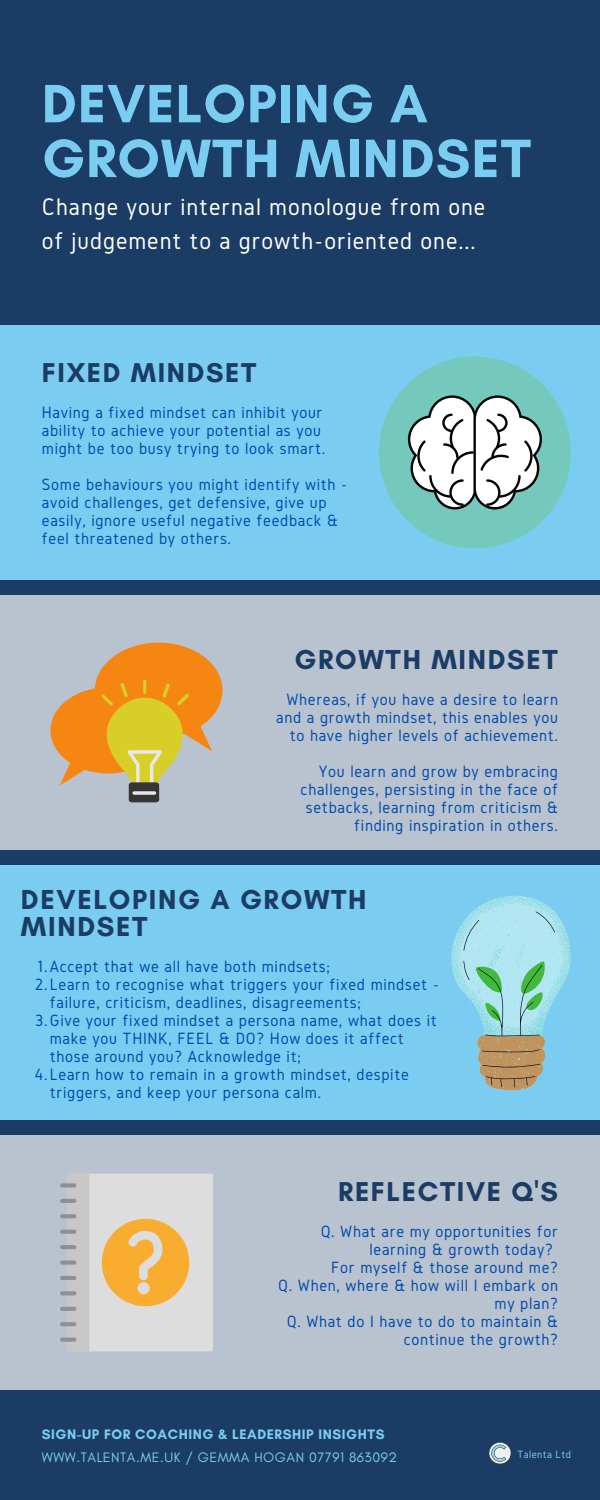
<style>
.page{position:relative;width:600px;height:1500px;background:#1b3c65}
.page>*{position:absolute;margin:0;border:0;box-sizing:border-box;transform-origin:0 0}
.t1{font:700 55px/54.8px "Glacial Indifference";letter-spacing:.02em;color:#7acdf1}
.t2{font:700 28px/27px "Glacial Indifference";letter-spacing:.06em;color:#1b3c65}
.t3{font:700 27.8px "Glacial Indifference";letter-spacing:.06em;color:#1b3c65}
.t4{font:25px/34.5px "Gidole";letter-spacing:.04em;color:#fff}
.t5{font:17px/18px "Gidole";letter-spacing:.04em;color:#004aad;text-align:right}
.t6{font:14px "Glacial Indifference";letter-spacing:.04em;color:#7acdf1}
.t7{font:700 14px "Glacial Indifference";letter-spacing:.04em;color:#7acdf1}
.t8{font:11px "Gidole";letter-spacing:.04em;color:#7acdf1}
</style>
<div class="page">
<div style="left:0;top:325px;width:600px;height:255px;background:#7acdf1"></div>
<div style="left:0;top:595px;width:600px;height:255px;background:#b9c3cf"></div>
<div style="left:0;top:865px;width:600px;height:255px;background:#7acdf1"></div>
<div style="left:0;top:1135px;width:600px;height:255px;background:#b9c3cf"></div>
<div style="left:379px;top:356px;width:192px;height:192px;background:#75c9bc;border-radius:50%"></div>
<svg style="left:408px;top:395px;width:134px;height:115px"></svg>
<div style="left:67px;top:1174px;width:146px;height:177px;background:#dedddd;border-radius:2px"></div>
<div style="left:67px;top:1174px;width:22px;height:177px;background:#c8c7c7"></div>
<div style="left:60px;top:1183px;width:16px;height:5px;background:#918f8f;border-radius:2px"></div>
<hr style="left:60px;top:1199px;width:16px;height:4px;background:#918f8f;border-radius:2px">
<svg style="left:60px;top:1214px;width:16px;height:4px"></svg>
<hr style="left:60px;top:1230px;width:16px;height:4px;background:#918f8f;border-radius:2px">
<hr style="left:60px;top:1245px;width:16px;height:4px;background:#918f8f;border-radius:2px">
<div style="left:60px;top:1260px;width:16px;height:5px;background:#918f8f;border-radius:2px"></div>
<hr style="left:60px;top:1276px;width:16px;height:4px;background:#918f8f;border-radius:2px">
<svg style="left:60px;top:1291px;width:16px;height:4px"></svg>
<hr style="left:60px;top:1307px;width:16px;height:4px;background:#918f8f;border-radius:2px">
<hr style="left:60px;top:1322px;width:16px;height:4px;background:#918f8f;border-radius:2px">
<svg style="left:60px;top:1338px;width:16px;height:4px"></svg>
<div style="left:102px;top:1219px;width:87px;height:87px;background:#f9ad30;border-radius:50%"></div>
<svg style="left:128px;top:1231px;width:34px;height:49px"></svg>
<div style="left:138px;top:1282px;width:12px;height:12px;background:#dedddd;border-radius:50%"></div>
<div style="left:95px;top:643px;width:128px;height:95px;background:#f58611;border-radius:50%"></div>
<div style="left:50px;top:687px;width:116px;height:87px;background:#f58611;border-radius:50%"></div>
<svg style="left:60px;top:680px;width:152px;height:122px"></svg>
<svg style="left:451px;top:895px;width:120px;height:195px"></svg>
<svg style="left:489px;top:1442px;width:22px;height:25px"></svg>
<h1 class="t1" style="left:42px;top:76px;width:491px">DEVELOPING A<br>GROWTH MINDSET</h1>
<h3 class="t4" style="left:42px;top:189px;width:445px">Change your internal monologue from one of judgement to a growth-oriented one...</h3>
<h3 class="t3" style="left:42px;top:356px;width:216px">FIXED MINDSET</h3>
<p class="t5" style="left:42px;top:404px;width:285px;text-align:left">Having a fixed mindset can inhibit your ability to achieve your potential as you might be too busy trying to look smart.</p>
<p class="t5" style="left:42px;top:476px;width:307px;text-align:left">Some behaviours you might identify with - avoid challenges, get defensive, give up easily, ignore useful negative feedback &amp; feel threatened by others.</p>
<h2 class="t2" style="left:294px;top:646px;width:265px">GROWTH MINDSET</h2>
<p class="t5" style="left:276px;top:690px;width:283px">Whereas, if you have a desire to learn and a growth mindset, this enables you to have higher levels of achievement.</p>
<p class="t5" style="left:301px;top:762px;width:259px">You learn and grow by embracing challenges, persisting in the face of setbacks, learning from criticism &amp; finding inspiration in others.</p>
<h2 class="t2" style="left:21px;top:886px;width:347px">DEVELOPING A GROWTH<br>MINDSET</h2>
<p class="t5" style="left:37px;top:957px;width:294px">1.Accept that we all have both mindsets;</p>
<p class="t5" style="left:35px;top:975px;width:406px">2.Learn to recognise what triggers your fixed mindset -</p>
<p class="t5" style="left:50px;top:993px;width:313px">failure, criticism, deadlines, disagreements;</p>
<p class="t5" style="left:35px;top:1011px;width:403px">3.Give your fixed mindset a persona name, what does it</p>
<p class="t5" style="left:50px;top:1029px;width:356px">make you THINK, FEEL &amp; DO? How does it affect</p>
<p class="t5" style="left:50px;top:1047px;width:253px">those around you? Acknowledge it;</p>
<p class="t5" style="left:34px;top:1065px;width:376px">4.Learn how to remain in a growth mindset, despite</p>
<p class="t5" style="left:50px;top:1083px;width:273px">triggers, and keep your persona calm.</p>
<h3 class="t3" style="left:338px;top:1175px;width:221px">REFLECTIVE Q'S</h3>
<p class="t5" style="left:278px;top:1222px;width:281px">Q. What are my opportunities for learning &amp; growth today?<br>For myself &amp; those around me?<br>Q. When, where &amp; how will I embark on my plan?<br>Q. What do I have to do to maintain &amp; continue the growth?</p>
<p class="t7" style="left:42px;top:1426px;width:344px">SIGN-UP FOR COACHING &amp; LEADERSHIP INSIGHTS</p>
<p class="t6" style="left:42px;top:1448px;width:357px">WWW.TALENTA.ME.UK / GEMMA HOGAN 07791 863092</p>
<p class="t8" style="left:518px;top:1448px;width:55px">Talenta Ltd</p>
</div>
